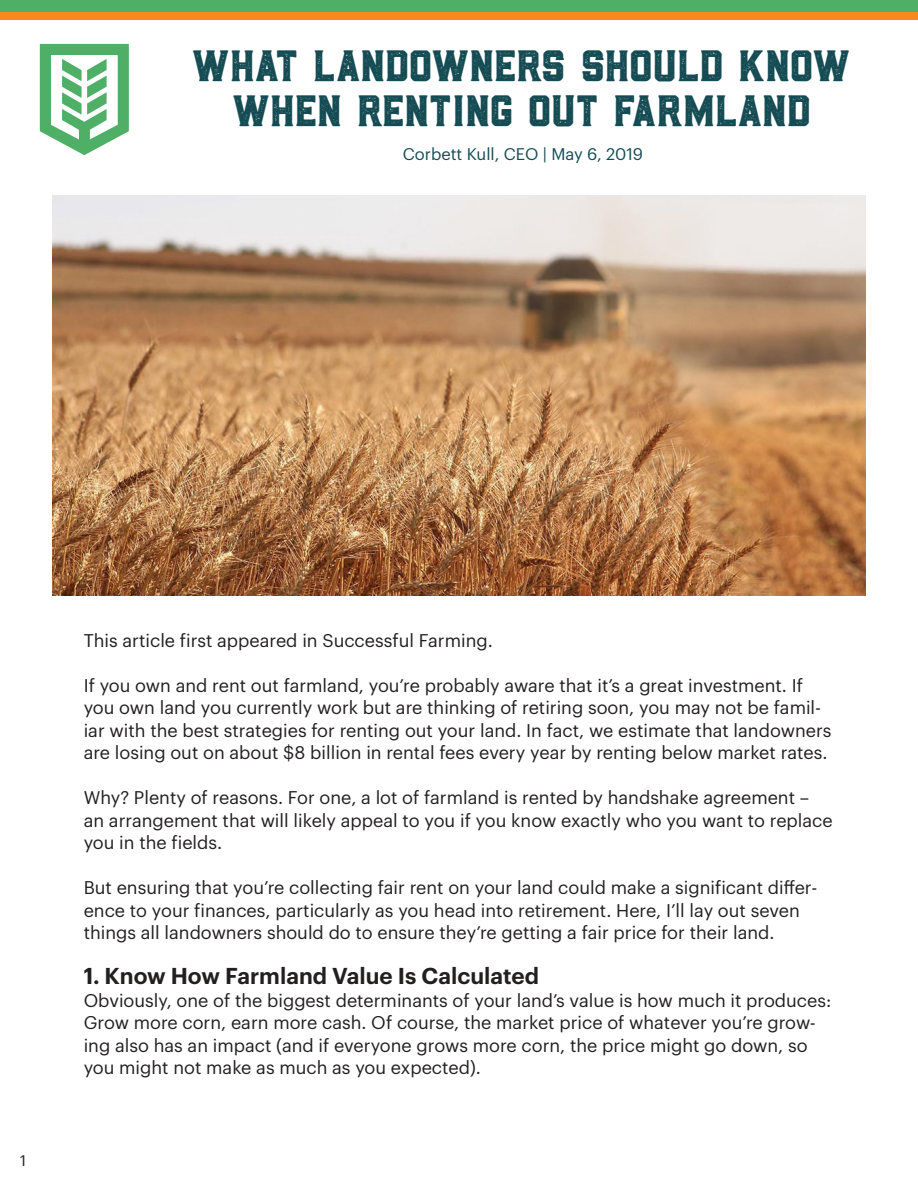
<style>
.page{position:relative;width:918px;height:1188px;background:#fff}
.page>*{position:absolute;margin:0;border:0;box-sizing:border-box;transform-origin:0 0}
.t1{font:43.5px/45px "Barley Aged";color:#154b52;text-align:center}
.t2{font:600 22.5px "Graphik";color:#221f1f}
.t3{font:18px/22.5px "Graphik";color:#221f1f}
.t4{font:16.5px "Graphik";color:#154b52}
.t5{font:15px "Graphik";color:#221f1f}
</style>
<div class="page">
<div style="left:0;top:0;width:918px;height:13px;background:#4faf66"></div>
<div style="left:0;top:13px;width:918px;height:7px;background:#f68920"></div>
<img style="left:52px;top:196px;width:814px;height:400px">
<svg style="left:40px;top:44px;width:89px;height:111px"></svg>
<h1 class="t1" style="left:193px;top:45px;width:661px">WHAT LANDOWNERS SHOULD KNOW<br>WHEN RENTING OUT FARMLAND</h1>
<p class="t4" style="left:403px;top:147px;width:242px">Corbett Kull, CEO | May 6, 2019</p>
<p class="t5" style="left:20px;top:1154px;width:7px">1</p>
<p class="t3" style="left:84px;top:630px;width:411px">This article first appeared in Successful Farming.</p>
<p class="t3" style="left:84px;top:675px;width:749px">If you own and rent out farmland, you’re probably aware that it’s a great investment. If you own land you currently work but are thinking of retiring soon, you may not be famil&shy;iar with the best strategies for renting out your land. In fact, we estimate that landowners are losing out on about $8 billion in rental fees every year by renting below market rates.</p>
<p class="t3" style="left:84px;top:788px;width:751px">Why? Plenty of reasons. For one, a lot of farmland is rented by handshake agreement – an arrangement that will likely appeal to you if you know exactly who you want to replace you in the fields.</p>
<p class="t3" style="left:84px;top:878px;width:735px">But ensuring that you’re collecting fair rent on your land could make a significant differ&shy;ence to your finances, particularly as you head into retirement. Here, I’ll lay out seven things all landowners should do to ensure they’re getting a fair price for their land.</p>
<p class="t2" style="left:84px;top:967px;width:457px">1. Know How Farmland Value Is Calculated</p>
<p class="t3" style="left:84px;top:990px;width:749px">Obviously, one of the biggest determinants of your land’s value is how much it produces:<br>Grow more corn, earn more cash. Of course, the market price of whatever you’re grow&shy;ing also has an impact (and if everyone grows more corn, the price might go down, so you might not make as much as you expected).</p>
</div>
